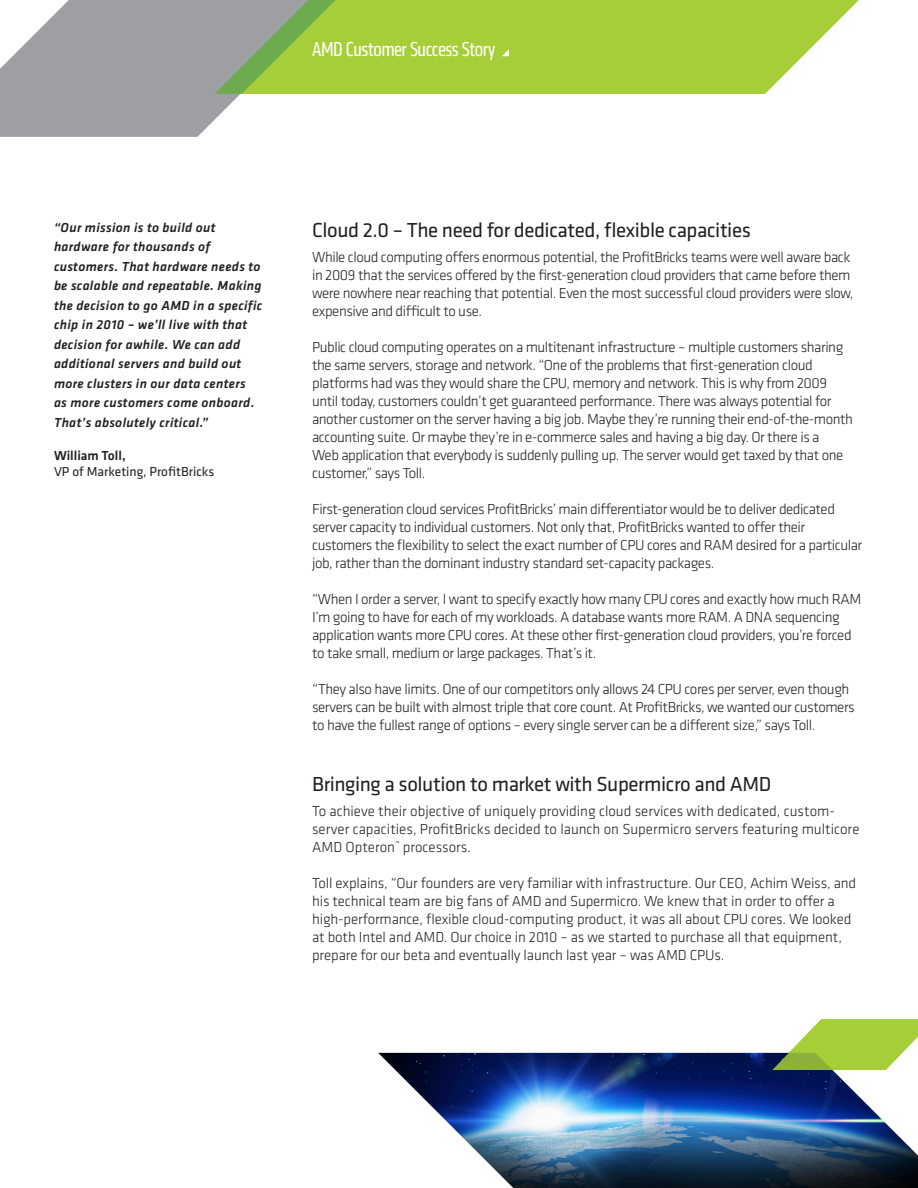
<style>
.page{position:relative;width:918px;height:1188px;background:#fff}
.page>*{position:absolute;margin:0;border:0;box-sizing:border-box;transform-origin:0 0}
.Paragraph_Header{font:21px "Klavika";letter-spacing:-.02em;color:#231f20}
.Paragraph_Header-2{font:condensed 21px "Klavika";letter-spacing:-.02em;color:#fff}
.Body_copy{font:300 15px/18px "Klavika";letter-spacing:-.03em;color:#231f20}
.Body_copy-2{font:300 15px/18px "Klavika";letter-spacing:-.01em;color:#231f20}
.Body_copy-3{font:300 15px/18px "Klavika";color:#231f20}
.Sidebar_quote{font:italic 500 13.5px/19.5px "Klavika";letter-spacing:.025em;color:#231f20}
.Sidebar_Body{font:13.5px/16.5px "Klavika";color:#231f20}
.s1{font-weight:500}
</style>
<div class="page">
<svg style="left:345px;top:0;width:514px;height:94px;background:#aed24b"></svg>
<svg style="left:502px;top:49px;width:7px;height:7px"></svg>
<svg style="left:0;top:0;width:240px;height:137px;background:#a7a9ac"></svg>
<svg style="left:215px;top:0;width:130px;height:94px;background:#97b662"></svg>
<img style="left:378px;top:1053px;width:540px;height:135px">
<svg style="left:772px;top:1019px;width:146px;height:51px"></svg>
<p class="Paragraph_Header-2" style="left:312px;top:37px;width:185px">AMD Customer Success Story</p>
<p class="Sidebar_quote" style="left:54px;top:217px;width:210px">“Our mission is to build out hardware for thousands of customers. That hardware needs to be scalable and repeatable. Making the decision to go AMD in a specific chip in 2010 – we’ll live with that decision for awhile. We can add additional servers and build out more clusters in our data centers<br>as more customers come onboard.<br>That’s absolutely critical.”</p>
<p class="Sidebar_Body" style="left:54px;top:447px;width:162px"><span class="s1">William Toll,<br></span>VP of Marketing, ProfitBricks</p>
<p class="Paragraph_Header" style="left:312px;top:217px;width:440px">Cloud 2.0 – The need for dedicated, flexible capacities</p>
<p class="Body_copy" style="left:312px;top:248px;width:543px">While cloud computing offers enormous potential, the ProfitBricks teams were well aware back in 2009 that the services offered by the first-generation cloud providers that came before them were nowhere near reaching that potential. Even the most successful cloud providers were slow, expensive and difficult to use.</p>
<p class="Body_copy" style="left:312px;top:338px;width:542px">Public cloud computing operates on a multitenant infrastructure – multiple customers sharing the same servers, storage and network. “One of the problems that first-generation cloud platforms had was they would share the CPU, memory and network. This is why from 2009 until today, customers couldn’t get guaranteed performance. There was always potential for another customer on the server having a big job. Maybe they’re running their end-of-the-month accounting suite. Or maybe they’re in e-commerce sales and having a big day. Or there is a<br>Web application that everybody is suddenly pulling up. The server would get taxed by that one customer,” says Toll.</p>
<p class="Body_copy" style="left:312px;top:500px;width:552px">First-generation cloud services ProfitBricks’ main differentiator would be to deliver dedicated server capacity to individual customers. Not only that, ProfitBricks wanted to offer their customers the flexibility to select the exact number of CPU cores and RAM desired for a particular job, rather than the dominant industry standard set-capacity packages.</p>
<p class="Body_copy" style="left:312px;top:590px;width:551px">“When I order a server, I want to specify exactly how many CPU cores and exactly how much RAM I’m going to have for each of my workloads. A database wants more RAM. A DNA sequencing application wants more CPU cores. At these other first-generation cloud providers, you’re forced to take small, medium or large packages. That’s it.</p>
<p class="Body_copy" style="left:312px;top:680px;width:544px">“They also have limits. One of our competitors only allows 24 CPU cores per server, even though servers can be built with almost triple that core count. At ProfitBricks, we wanted our customers to have the fullest range of options – every single server can be a different size,” says Toll.</p>
<p class="Paragraph_Header" style="left:312px;top:771px;width:461px">Bringing a solution to market with Supermicro and AMD</p>
<p class="Body_copy-3" style="left:312px;top:802px;width:549px">To achieve their objective of uniquely providing cloud services with dedicated, custom&shy;server capacities, ProfitBricks decided to launch on Supermicro servers featuring multicore<br>AMD Opteron<sup>™</sup> processors.</p>
<p class="Body_copy-2" style="left:312px;top:874px;width:546px">Toll explains, “Our founders are very familiar with infrastructure. Our CEO, Achim Weiss, and his technical team are big fans of AMD and Supermicro. We knew that in order to offer a high-performance, flexible cloud-computing product, it was all about CPU cores. We looked at both Intel and AMD. Our choice in 2010 – as we started to purchase all that equipment, prepare for our beta and eventually launch last year – was AMD CPUs.</p>
</div>
